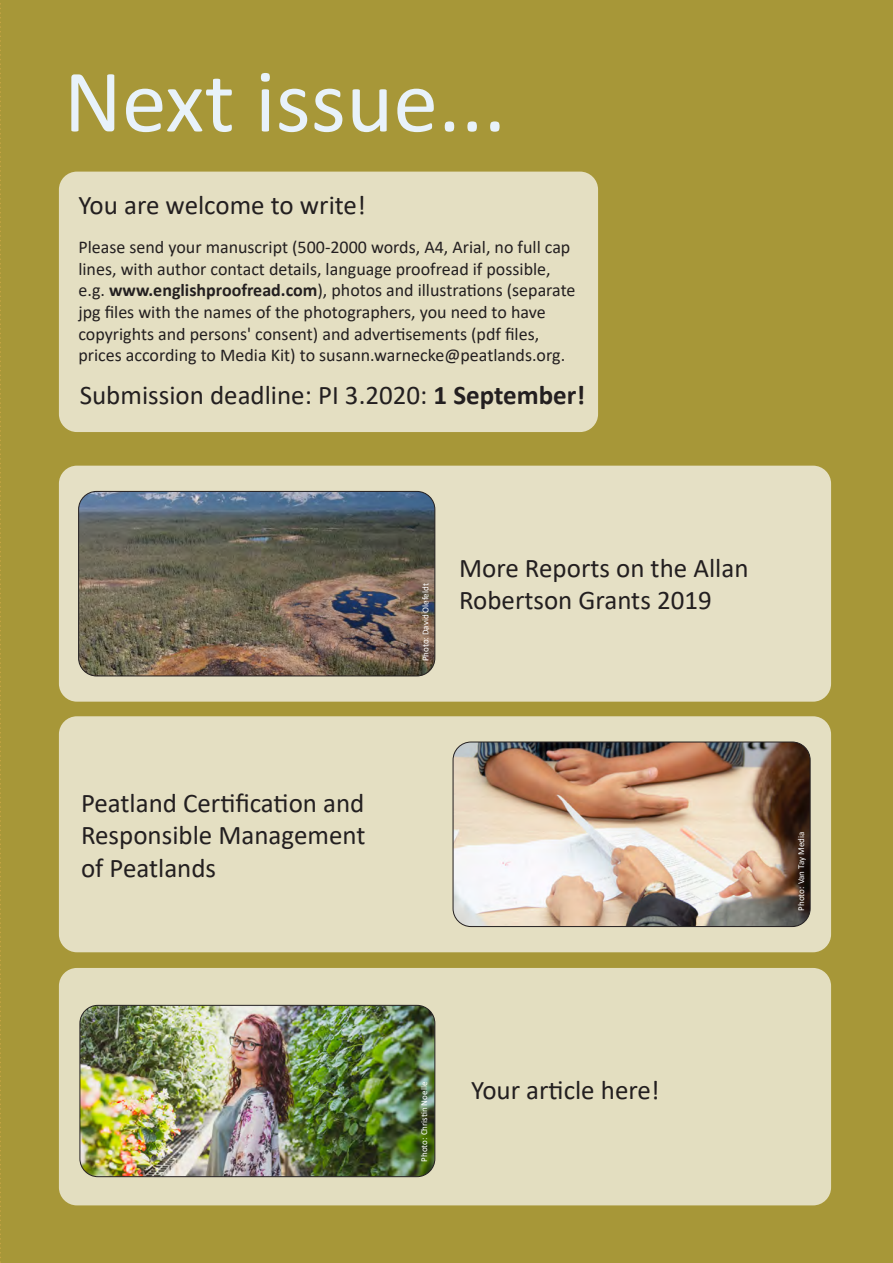
<style>
.page{position:relative;width:893px;height:1263px;background:#fff}
.page>*{position:absolute;margin:0;border:0;box-sizing:border-box;transform-origin:0 0}
.headline{font:90px "Calibri";color:#e8f2fa}
.headline-2{font:27px/32.4px "Calibri";color:#231f20}
.text{font:18px/21.6px "Calibri";color:#231f20}
.t1{font:9px "Calibri";color:#fff}
.s1{font-weight:700}
</style>
<div class="page">
<div style="left:1px;top:0;width:892px;height:1263px;background:#a79738"></div>
<svg style="left:0;top:0;width:1px;height:1263px"></svg>
<div style="left:59px;top:968px;width:772px;height:237px;background:#e3dec0;border-radius:18px"></div>
<div style="left:59px;top:172px;width:539px;height:260px;background:#e4dfc2;border-radius:18px"></div>
<div style="left:59px;top:466px;width:772px;height:236px;background:#e5e0c5;border-radius:18px"></div>
<div style="left:59px;top:716px;width:772px;height:236px;background:#e4dfc2;border-radius:18px"></div>
<img style="left:79px;top:491px;width:356px;height:185px">
<div style="left:78px;top:491px;width:357px;height:185px;border:1px solid #231f20;border-radius:18px"></div>
<img style="left:453px;top:742px;width:357px;height:184px">
<div style="left:453px;top:742px;width:357px;height:185px;border:1px solid #231f20;border-radius:18px"></div>
<img style="left:80px;top:1005px;width:355px;height:172px">
<div style="left:80px;top:1005px;width:355px;height:172px;border:1px solid #231f20;border-radius:18px"></div>
<p class="headline" style="left:64px;top:39px;width:444px">Next issue...</p>
<p class="headline-2" style="left:78px;top:188px;width:289px">You are welcome to write!</p>
<p class="text" style="left:78px;top:236px;width:499px">Please send your manuscript (500-2000 words, A4, Arial, no full cap lines, with author contact details, language proofread if possible, e.g. <span class="s1">www.englishproofread.com</span>), photos and illustrations (separate jpg files with the names of the photographers, you need to have copyrights and persons' consent) and advertisements (pdf files, prices according to Media Kit) to susann.warnecke@peatlands.org.</p>
<p class="headline-2" style="left:80px;top:378px;width:507px">Submission deadline: PI 3.2020: <span class="s1">1 September!</span></p>
<p class="headline-2" style="left:81px;top:786px;width:286px">Peatland Certification and<br>Responsible Management</p>
<p class="headline-2" style="left:81px;top:851px;width:137px">of Peatlands</p>
<p class="t1" style="left:419px;top:661px;width:80px;rotate:-90deg">Photo: David Olefeldt</p>
<p class="headline-2" style="left:459px;top:551px;width:291px">More Reports on the Allan<br>Robertson Grants 2019</p>
<p class="t1" style="left:795px;top:911px;width:81px;rotate:-90deg">Photo: Van Tay Media</p>
<p class="t1" style="left:418px;top:1162px;width:81px;rotate:-90deg">Photo: Christin Noelle</p>
<p class="headline-2" style="left:471px;top:1073px;width:190px">Your article here!</p>
</div>
